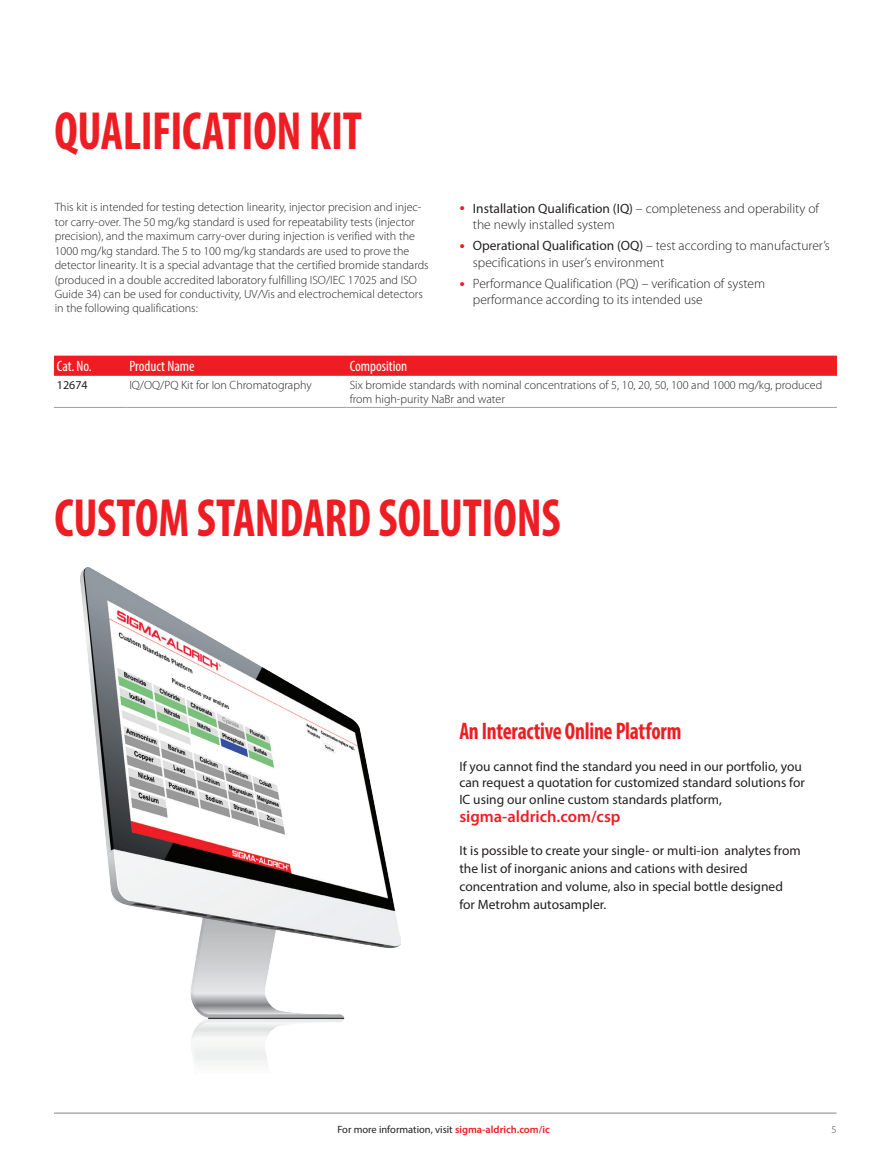
<style>
.page{position:relative;width:891px;height:1175px;background:#fff}
.page>*{position:absolute;margin:0;border:0;box-sizing:border-box;transform-origin:0 0}
.t1{font:700 condensed 54px "Myriad Pro";letter-spacing:-.005em;color:#ee1d23;scale:.9 1}
.t2{font:700 condensed 24px "Myriad Pro";letter-spacing:-.01em;color:#ee1d23;scale:.9 1}
.t3{font:600 16.5px "Myriad Pro";color:#ee1d23}
.t4{font:condensed 15px "Myriad Pro";color:#fff}
.t5{font:13.5px/18px "Myriad Pro";color:#231f20}
.t6{font:300 13.5px/16.2px "Myriad Pro";color:#231f20}
.t7{font:300 12px/14.4px "Myriad Pro";color:#231f20}
.t8{font:12px "Myriad Pro";color:#231f20}
.t9{font:10.5px "Myriad Pro";color:#231f20}
.t10{font:300 10.5px "Myriad Pro";color:#3e3d3f}
.s1{font-size:22.5px;color:#ee1d23}
.s2{font-weight:400}
.s3{font-weight:600;color:#ee1d23}
</style>
<div class="page">
<svg style="left:54px;top:355px;width:783px;height:21px;background:#ee252b"></svg>
<hr style="left:54px;top:407px;width:72px;height:1px;background:#9d9fa2">
<hr style="left:126px;top:407px;width:221px;height:1px;background:#9d9fa2">
<hr style="left:347px;top:407px;width:490px;height:1px;background:#9d9fa2">
<hr style="left:54px;top:1112px;width:782px;height:1px;background:#808285">
<img style="left:80px;top:567px;width:321px;height:498px">
<h1 class="t1" style="left:54px;top:97px;width:343px">QUALIFICATION KIT</h1>
<p class="t7" style="left:55px;top:200px;width:375px">This kit is intended for testing detection linearity, injector precision and injec&shy;tor carry-over. The 50 mg/kg standard is used for repeatability tests (injector precision), and the maximum carry-over during injection is verified with the 1000 mg/kg standard. The 5 to 100 mg/kg standards are used to prove the detector linearity. It is a special advantage that the certified bromide standards (produced in a double accredited laboratory fulfilling ISO/IEC 17025 and ISO Guide 34) can be used for conductivity, UV/Vis and electrochemical detectors in the following qualifications:</p>
<p class="t6" style="left:473px;top:200px;width:348px;text-indent:-14px"><span class="s1">•</span> <span class="s2">Installation Qualification (IQ)</span> – completeness and operability of the newly installed system</p>
<p class="t6" style="left:473px;top:238px;width:359px;text-indent:-14px"><span class="s1">•</span> <span class="s2">Operational Qualification (OQ)</span> – test according to manufacturer’s specifications in user’s environment</p>
<p class="t6" style="left:473px;top:275px;width:294px;text-indent:-14px"><span class="s1">•</span> Performance Qualification (PQ) – verification of system performance according to its intended use</p>
<p class="t4" style="left:57px;top:357px;width:36px">Cat. No.</p>
<p class="t4" style="left:129px;top:357px;width:67px">Product Name</p>
<p class="t4" style="left:350px;top:357px;width:59px">Composition</p>
<p class="t8" style="left:57px;top:378px;width:32px">12674</p>
<p class="t7" style="left:129px;top:378px;width:184px">IQ/OQ/PQ Kit for Ion Chromatography</p>
<p class="t7" style="left:350px;top:378px;width:474px;line-height:13.5px">Six bromide standards with nominal concentrations of 5, 10, 20, 50, 100 and 1000 mg/kg, produced from high-purity NaBr and water</p>
<h1 class="t1" style="left:54px;top:484px;width:564px">CUSTOM STANDARD SOLUTIONS</h1>
<h2 class="t2" style="left:459px;top:716px;width:248px">An Interactive Online Platform</h2>
<p class="t5" style="left:459px;top:758px;width:347px;line-height:16.2px">If you cannot find the standard you need in our portfolio, you can request a quotation for customized standard solutions for<br>IC using our online custom standards platform,</p>
<h3 class="t3" style="left:459px;top:805px;width:163px">sigma-aldrich.com/csp</h3>
<p class="t5" style="left:459px;top:841px;width:343px">It is possible to create your single- or multi-ion analytes from the list of inorganic anions and cations with desired concentration and volume, also in special bottle designed for Metrohm autosampler.</p>
<p class="t9" style="left:337px;top:1123px;width:214px">For more information, visit <span class="s3">sigma-aldrich.com/ic</span></p>
<p class="t10" style="left:831px;top:1123px;width:7px">5</p>
</div>
